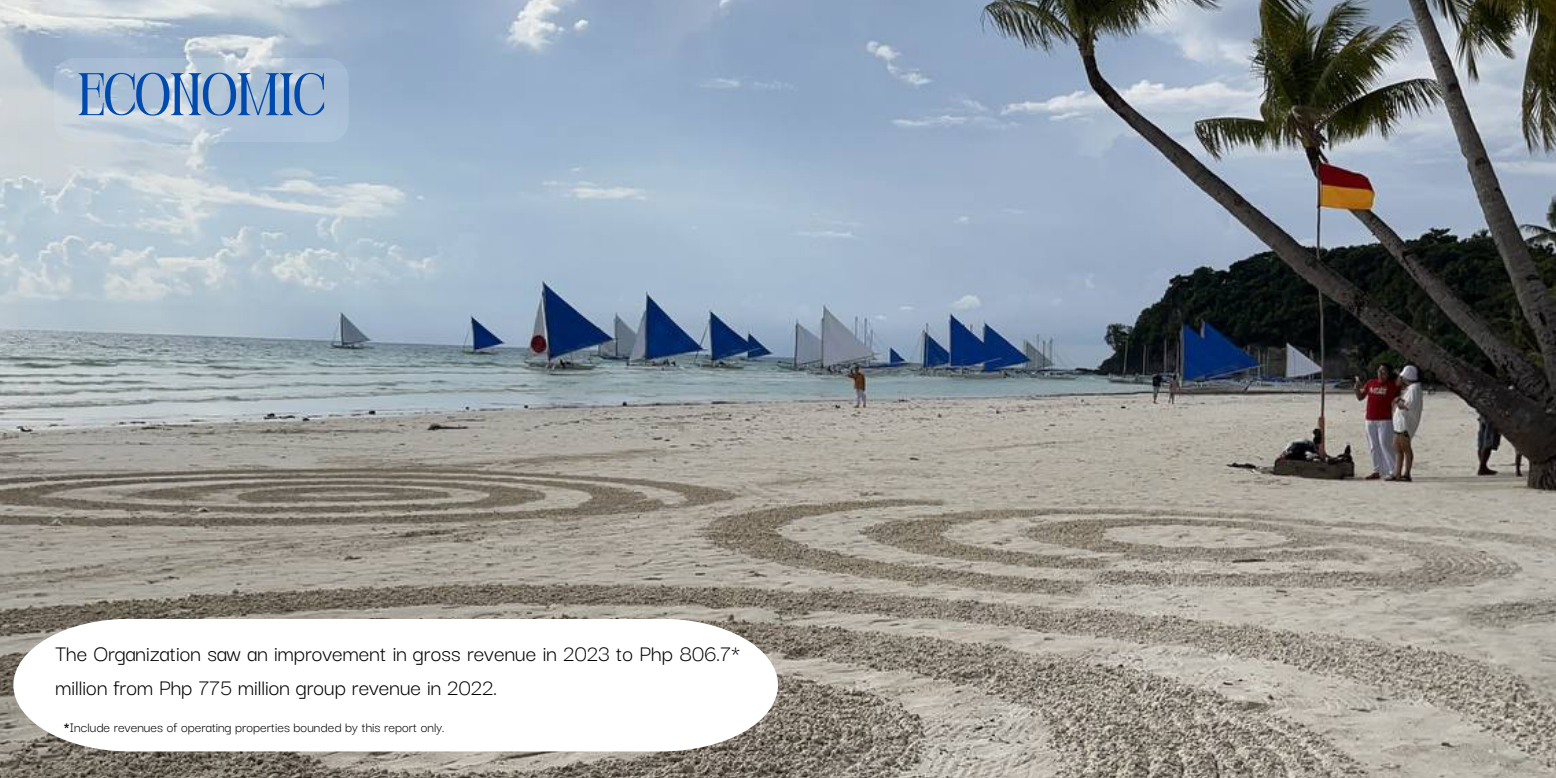
<style>
.page{position:relative;width:1556px;height:778px;background:#fff}
.page>*{position:absolute;margin:0;border:0;box-sizing:border-box;transform-origin:0 0}
.t1{font:60px "Perandoryv 2";color:#004aad}
.t2{font:24px/33.5px "Darker Grotesque";color:#000}
.t3{font:15px "Darker Grotesque";color:#000}
.s1{font-weight:700}
</style>
<div class="page">
<img style="left:0;top:0;width:1555px;height:778px">
<svg style="left:13px;top:618px;width:764px;height:133px"></svg>
<div style="left:54px;top:58px;width:295px;height:84px;background:#dce7f5;border-radius:21px;opacity:.2"></div>
<h1 class="t1" style="left:78px;top:70px;width:248px">ECONOMIC</h1>
<h2 class="t2" style="left:56px;top:635px;width:686px">The Organization saw an improvement in gross revenue in 2023 to Php 806.7* million from Php 775 million group revenue in 2022.</h2>
<p class="t3" style="left:64px;top:716px;width:382px"><span class="s1">*</span>Include revenues of operating properties bounded by this report only.</p>
</div>
